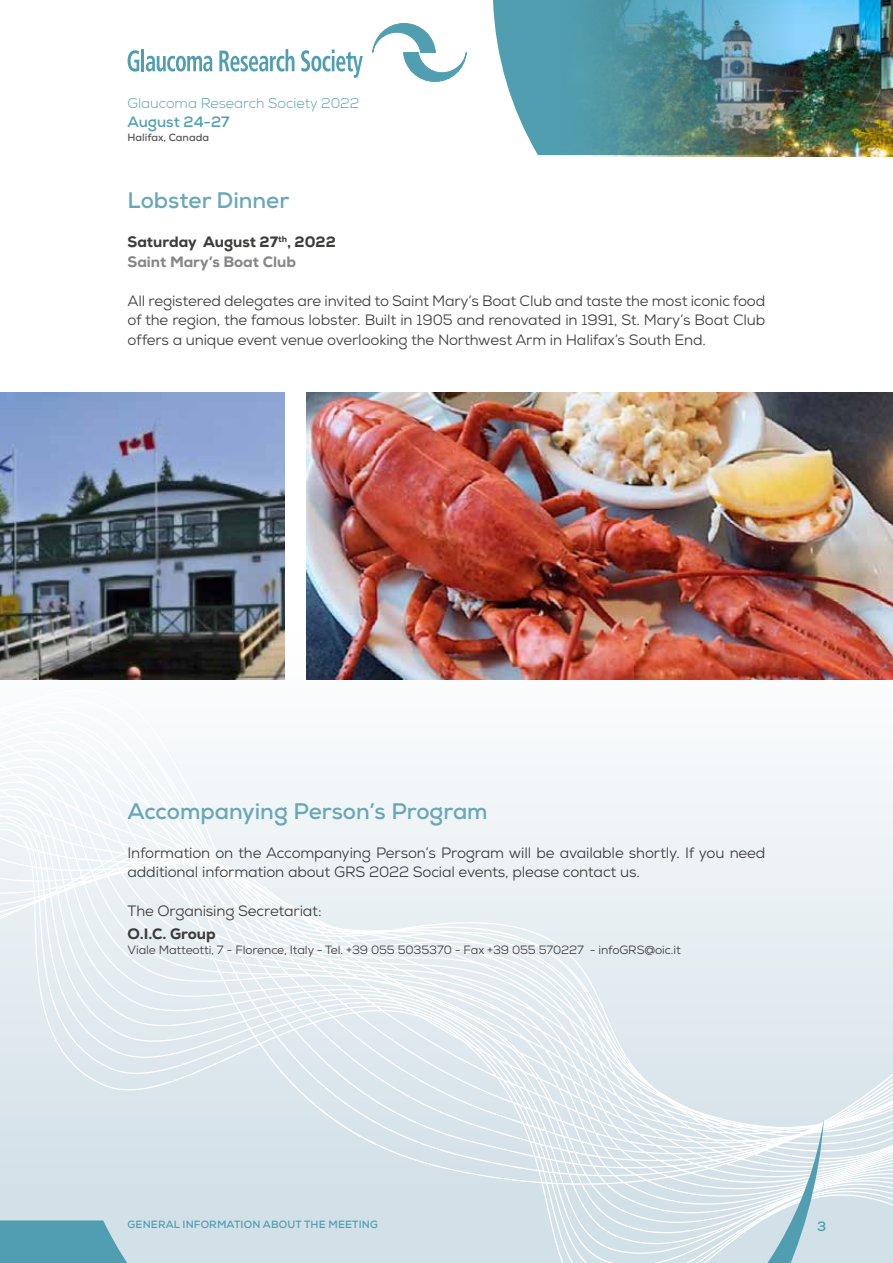
<style>
.page{position:relative;width:893px;height:1263px;background:#fff}
.page>*{position:absolute;margin:0;border:0;box-sizing:border-box;transform-origin:0 0}
.t1{font:700 22.5px "Nexa";color:#68a7b9}
.t2{font:15px/19.5px "Nexa";letter-spacing:-.01em;color:#3c3c3b}
.t3{font:800 15px/19.5px "Nexa";color:#3c3c3b}
.t4{font:700 15px "Nexa";color:#519eb1}
.t5{font:300 14.25px "Nexa";color:#519eb1}
.t6{font:700 13.5px "Nexa";color:#519eb1}
.t7{font:12px "Nexa";letter-spacing:-.01em;color:#3c3c3b}
.t8{font:700 10.5px "Nexa";letter-spacing:.015em;color:#519eb1}
.t9{font:700 10.5px "Nexa";color:#575756}
.s1{color:#878787}
</style>
<div class="page">
<svg style="left:0;top:679px;width:893px;height:584px;fill:#ecf2f5"></svg>
<svg style="left:493px;top:0;width:52px;height:155px;fill:#519eb1"></svg>
<img style="left:545px;top:0;width:348px;height:156px">
<svg style="left:128px;top:50px;width:11px;height:22px"></svg>
<hr style="left:142px;top:49px;width:2px;height:22px;background:#519eb1">
<svg style="left:146px;top:56px;width:66px;height:16px"></svg>
<svg style="left:219px;top:49px;width:75px;height:23px"></svg>
<svg style="left:301px;top:49px;width:62px;height:29px"></svg>
<svg style="left:372px;top:23px;width:94px;height:59px"></svg>
<svg style="left:0;top:1118px;width:824px;height:145px;background:#d0e0e7"></svg>
<img style="left:306px;top:392px;width:587px;height:287px">
<img style="left:0;top:392px;width:285px;height:287px">
<p class="t5" style="left:128px;top:94px;width:233px">Glaucoma Research Society 2022</p>
<p class="t4" style="left:128px;top:112px;width:104px">August 24-27</p>
<p class="t9" style="left:128px;top:130px;width:83px">Halifax, Canada</p>
<h1 class="t1" style="left:128px;top:186px;width:163px">Lobster Dinner</h1>
<p class="t3" style="left:128px;top:232px;width:210px">Saturday August 27<sup>th</sup>, 2022<br><span class="s1">Saint Mary’s Boat Club</span></p>
<p class="t2" style="left:128px;top:291px;width:639px;text-align:justify">All registered delegates are invited to Saint Mary’s Boat Club and taste the most iconic food of the region, the famous lobster. Built in 1905 and renovated in 1991, St. Mary’s Boat Club offers a unique event venue overlooking the Northwest Arm in Halifax’s South End.</p>
<h1 class="t1" style="left:128px;top:796px;width:362px">Accompanying Person’s Program</h1>
<p class="t2" style="left:128px;top:843px;width:639px">Information on the Accompanying Person’s Program will be available shortly. If you need additional information about GRS 2022 Social events, please contact us.</p>
<p class="t2" style="left:128px;top:901px;width:195px">The Organising Secretariat:</p>
<p class="t3" style="left:128px;top:924px;width:90px">O.I.C. Group</p>
<p class="t7" style="left:128px;top:942px;width:555px">Viale Matteotti, 7 - Florence, Italy - Tel. +39 055 5035370 - Fax +39 055 570227 - infoGRS@oic.it</p>
<p class="t8" style="left:128px;top:1218px;width:252px">GENERAL INFORMATION ABOUT THE MEETING</p>
<p class="t6" style="left:817px;top:1217px;width:11px">3</p>
</div>
